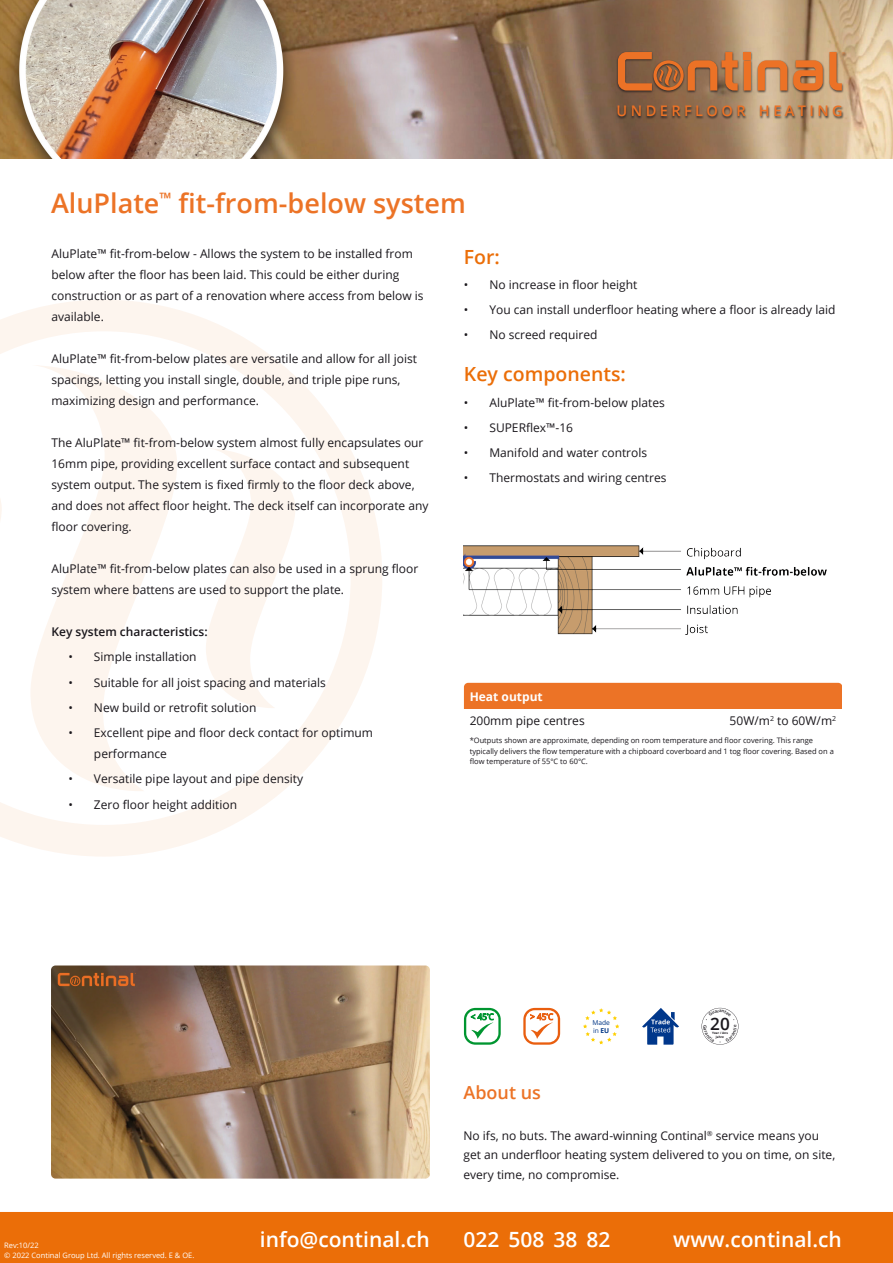
<style>
.page{position:relative;width:893px;height:1263px;background:#fff}
.page>*{position:absolute;margin:0;border:0;box-sizing:border-box;transform-origin:0 0}
.t1{font:600 27px "Open Sans";color:#ec7326}
.t2{font:600 21px "Open Sans";color:#fff}
.t3{font:600 19.5px "Open Sans";color:#eb6e08}
.t4{font:600 18px "Open Sans";color:#ec7326}
.t5{font:600 17.1px "Open Sans";color:#1a171c}
.t6{font:600 14.55px "Open Sans";letter-spacing:.235em;color:#ec7226}
.t7{font:12px/21px "Open Sans";color:#1a171c}
.t8{font:600 12px "Open Sans";color:#1a171c}
.t9{font:7.5px/10.5px "Open Sans";color:#1a171c}
.t10{font:7.5px/10.5px "Open Sans";color:#fff}
.t11{font:6.6px/7.9px "Open Sans";color:#003685}
.t12{font:700 3.15px/3.2px "Open Sans";color:#1a171c;text-align:center}
.s1{font-weight:700;color:#fff}
.s2{font-weight:700}
</style>
<div class="page">
<svg style="left:0;top:300px;width:382px;height:557px"></svg>
<svg style="left:30px;top:365px;width:147px;height:426px"></svg>
<svg style="left:0;top:448px;width:2px;height:260px"></svg>
<svg style="left:206px;top:448px;width:89px;height:260px"></svg>
<div style="left:0;top:1212px;width:893px;height:51px;background:#eb6e08"></div>
<img style="left:0;top:0;width:893px;height:159px">
<img style="left:51px;top:965px;width:379px;height:213px">
<img style="left:463px;top:545px;width:364px;height:89px">
<svg style="left:464px;top:1008px;width:37px;height:37px"></svg>
<svg style="left:523px;top:1008px;width:37px;height:37px"></svg>
<svg style="left:642px;top:1008px;width:37px;height:37px"></svg>
<svg style="left:583px;top:1008px;width:36px;height:36px"></svg>
<div style="left:464px;top:683px;width:378px;height:26px;background:#ec7326"></div>
<div style="left:616px;top:51px;width:231px;height:68px;background:#1a171c;opacity:.75"></div>
<svg style="left:758px;top:60px;width:29px;height:31px"></svg>
<svg style="left:793px;top:60px;width:30px;height:31px"></svg>
<div style="left:744px;top:60px;width:7px;height:31px;background:#ec7226"></div>
<div style="left:744px;top:52px;width:7px;height:7px;background:#ec7226"></div>
<svg style="left:618px;top:52px;width:120px;height:39px;background:#ac683a"></svg>
<svg style="left:829px;top:52px;width:16px;height:39px"></svg>
<svg style="left:702px;top:1008px;width:36px;height:37px"></svg>
<p class="t6" style="left:617px;top:101px;width:228px">UNDERFLOOR HEATING</p>
<p class="t1" style="left:51px;top:185px;width:416px">AluPlate<sup>™</sup> fit-from-below system</p>
<p class="t7" style="left:51px;top:243px;width:374px">AluPlate™ fit-from-below - Allows the system to be installed from below after the floor has been laid. This could be either during construction or as part of a renovation where access from below is available.</p>
<p class="t7" style="left:51px;top:348px;width:367px">AluPlate™ fit-from-below plates are versatile and allow for all joist spacings, letting you install single, double, and triple pipe runs, maximizing design and performance.</p>
<p class="t7" style="left:51px;top:432px;width:379px">The AluPlate™ fit-from-below system almost fully encapsulates our 16mm pipe, providing excellent surface contact and subsequent system output. The system is fixed firmly to the floor deck above, and does not affect floor height. The deck itself can incorporate any floor covering.</p>
<p class="t7" style="left:51px;top:558px;width:368px">AluPlate™ fit-from-below plates can also be used in a sprung floor system where battens are used to support the plate.</p>
<p class="t8" style="left:51px;top:623px;width:158px">Key system characteristics:</p>
<p class="t7" style="left:68px;top:646px;width:130px">• Simple installation</p>
<p class="t7" style="left:68px;top:671px;width:259px">• Suitable for all joist spacing and materials</p>
<p class="t7" style="left:68px;top:697px;width:190px">• New build or retrofit solution</p>
<p class="t7" style="left:94px;top:722px;width:281px;text-indent:-26px">• Excellent pipe and floor deck contact for optimum performance</p>
<p class="t7" style="left:68px;top:768px;width:236px">• Versatile pipe layout and pipe density</p>
<p class="t7" style="left:68px;top:793px;width:170px">• Zero floor height addition</p>
<p class="t3" style="left:464px;top:243px;width:38px">For:</p>
<p class="t7" style="left:464px;top:274px;width:175px">• No increase in floor height</p>
<p class="t7" style="left:464px;top:299px;width:373px">• You can install underfloor heating where a floor is already laid</p>
<p class="t7" style="left:464px;top:324px;width:135px">• No screed required</p>
<p class="t3" style="left:464px;top:361px;width:164px">Key components:</p>
<p class="t7" style="left:464px;top:392px;width:202px">• AluPlate™ fit-from-below plates</p>
<p class="t7" style="left:464px;top:417px;width:111px">• SUPERflex™-16</p>
<p class="t7" style="left:464px;top:442px;width:185px">• Manifold and water controls</p>
<p class="t7" style="left:464px;top:467px;width:204px">• Thermostats and wiring centres</p>
<p class="t7" style="left:470px;top:684px;width:117px;line-height:24.3px"><span class="s1">Heat output<br></span>200mm pipe centres</p>
<p class="t7" style="left:730px;top:710px;width:108px">50W/m<sup>2</sup> to 60W/m<sup>2</sup></p>
<p class="t9" style="left:470px;top:735px;width:366px">*Outputs shown are approximate, depending on room temperature and floor covering. This range typically delivers the flow temperature with a chipboard coverboard and 1 tog floor covering. Based on a flow temperature of 55°C to 60°C.</p>
<p class="t11" style="left:592px;top:1018px;width:19px">Made in <span class="s2">EU</span></p>
<p class="t5" style="left:710px;top:1011px;width:21px">20</p>
<p class="t12" style="left:712px;top:1031px;width:17px">Year / Ans<br>Jahre</p>
<p class="t10" style="left:4px;top:1240px;width:192px">Rev:10/22<br>© 2022 Continal Group Ltd. All rights reserved. E &amp; OE.</p>
<h3 class="t4" style="left:463px;top:1080px;width:79px">About us</h3>
<p class="t7" style="left:463px;top:1125px;width:373px;line-height:19.5px">No ifs, no buts. The award-winning Continal<sup>®</sup> service means you get an underfloor heating system delivered to you on time, on site, every time, no compromise.</p>
<p class="t2" style="left:260px;top:1225px;width:172px">info@continal.ch</p>
<p class="t2" style="left:463px;top:1225px;width:148px">022 508 38 82</p>
<p class="t2" style="left:673px;top:1225px;width:170px">www.continal.ch</p>
</div>
